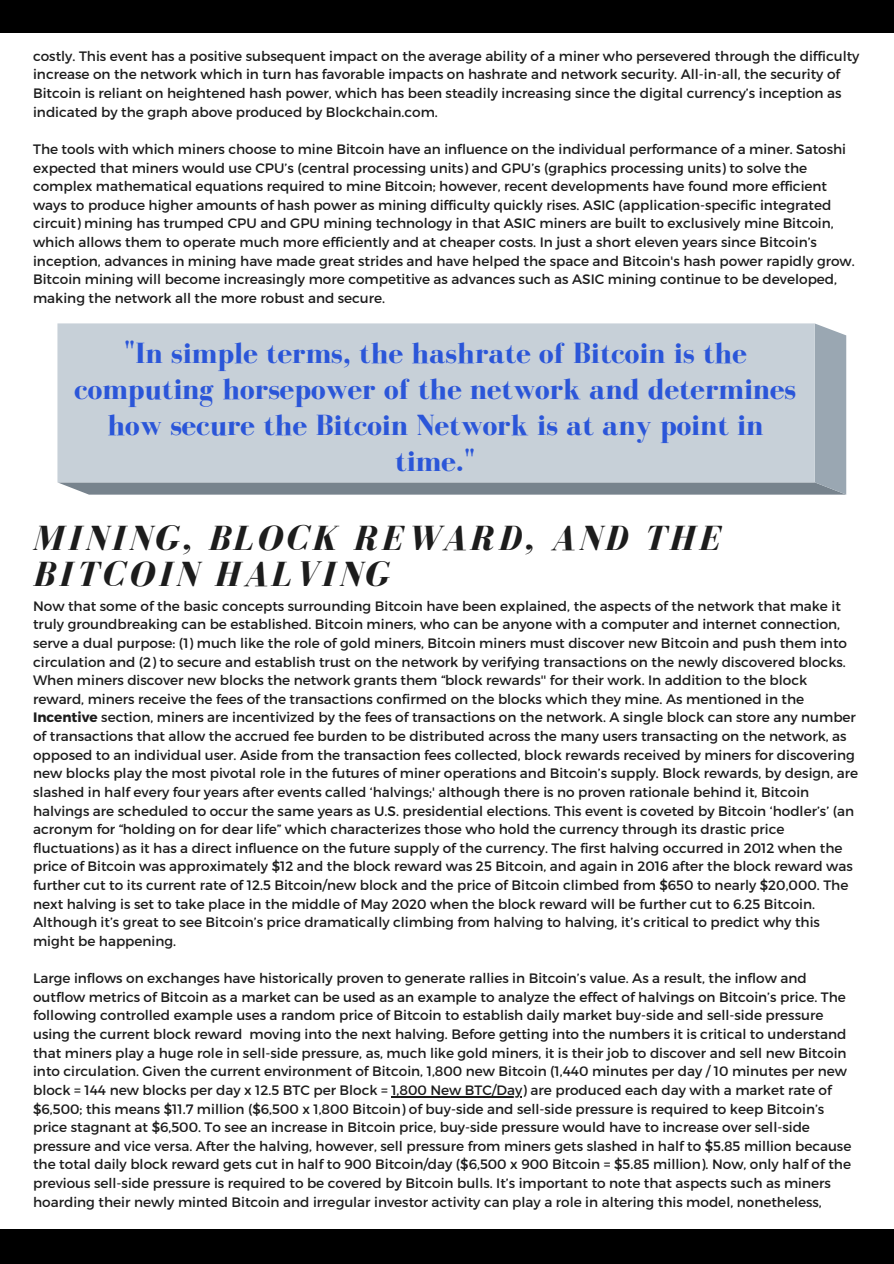
<style>
.page{position:relative;width:894px;height:1264px;background:#fff}
.page>*{position:absolute;margin:0;border:0;box-sizing:border-box;transform-origin:0 0}
.t1{font:italic 700 36px/36.2px "Bodoni FLF";letter-spacing:.1em;color:#1c1c1c}
.t2{font:700 30px/36px "Bodoni FLF";color:#2b56d8;text-align:center}
.t3{font:13.65px/18.6px "Montserrat";color:#1c1c1c}
.s1{font-weight:700}
</style>
<div class="page">
<hr style="left:391px;top:1096px;width:131px;height:1px;background:#1c1c1c">
<svg style="left:57px;top:323px;width:789px;height:171px;background:#8a96a0"></svg>
<div style="left:57px;top:323px;width:757px;height:159px;background:#c7d0d8"></div>
<div style="left:0;top:0;width:893px;height:32px;background:#000"></div>
<div style="left:0;top:1229px;width:893px;height:34px;background:#000"></div>
<p class="t3" style="left:33px;top:46px;width:827px">costly. This event has a positive subsequent impact on the average ability of a miner who persevered through the difficulty increase on the network which in turn has favorable impacts on hashrate and network security. All-in-all, the security of Bitcoin is reliant on heightened hash power, which has been steadily increasing since the digital currency’s inception as indicated by the graph above produced by Blockchain.com.</p>
<p class="t3" style="left:33px;top:139px;width:822px">The tools with which miners choose to mine Bitcoin have an influence on the individual performance of a miner. Satoshi expected that miners would use CPU’s (central processing units) and GPU’s (graphics processing units) to solve the complex mathematical equations required to mine Bitcoin; however, recent developments have found more efficient ways to produce higher amounts of hash power as mining difficulty quickly rises. ASIC (application-specific integrated circuit) mining has trumped CPU and GPU mining technology in that ASIC miners are built to exclusively mine Bitcoin, which allows them to operate much more efficiently and at cheaper costs. In just a short eleven years since Bitcoin’s inception, advances in mining have made great strides and have helped the space and Bitcoin's hash power rapidly grow.<br>Bitcoin mining will become increasingly more competitive as advances such as ASIC mining continue to be developed, making the network all the more robust and secure.</p>
<p class="t2" style="left:74px;top:335px;width:723px">"In simple terms, the hashrate of Bitcoin is the computing horsepower of the network and determines how secure the Bitcoin Network is at any point in time."</p>
<p class="t1" style="left:33px;top:520px;width:688px">MINING, BLOCK REWARD, AND THE<br>BITCOIN HALVING</p>
<p class="t3" style="left:33px;top:596px;width:826px">Now that some of the basic concepts surrounding Bitcoin have been explained, the aspects of the network that make it truly groundbreaking can be established. Bitcoin miners, who can be anyone with a computer and internet connection, serve a dual purpose: (1) much like the role of gold miners, Bitcoin miners must discover new Bitcoin and push them into circulation and (2) to secure and establish trust on the network by verifying transactions on the newly discovered blocks.<br>When miners discover new blocks the network grants them “block rewards'' for their work. In addition to the block reward, miners receive the fees of the transactions confirmed on the blocks which they mine. As mentioned in the <span class="s1">Incentive</span> section, miners are incentivized by the fees of transactions on the network. A single block can store any number of transactions that allow the accrued fee burden to be distributed across the many users transacting on the network, as opposed to an individual user. Aside from the transaction fees collected, block rewards received by miners for discovering new blocks play the most pivotal role in the futures of miner operations and Bitcoin’s supply. Block rewards, by design, are slashed in half every four years after events called ‘halvings;' although there is no proven rationale behind it, Bitcoin halvings are scheduled to occur the same years as U.S. presidential elections. This event is coveted by Bitcoin ‘hodler’s’ (an acronym for “holding on for dear life” which characterizes those who hold the currency through its drastic price fluctuations) as it has a direct influence on the future supply of the currency. The first halving occurred in 2012 when the price of Bitcoin was approximately $12 and the block reward was 25 Bitcoin, and again in 2016 after the block reward was further cut to its current rate of 12.5 Bitcoin/new block and the price of Bitcoin climbed from $650 to nearly $20,000. The next halving is set to take place in the middle of May 2020 when the block reward will be further cut to 6.25 Bitcoin.<br>Although it’s great to see Bitcoin’s price dramatically climbing from halving to halving, it’s critical to predict why this might be happening.</p>
<p class="t3" style="left:33px;top:968px;width:819px">Large inflows on exchanges have historically proven to generate rallies in Bitcoin’s value. As a result, the inflow and outflow metrics of Bitcoin as a market can be used as an example to analyze the effect of halvings on Bitcoin’s price. The following controlled example uses a random price of Bitcoin to establish daily market buy-side and sell-side pressure using the current block reward moving into the next halving. Before getting into the numbers it is critical to understand that miners play a huge role in sell-side pressure, as, much like gold miners, it is their job to discover and sell new Bitcoin into circulation. Given the current environment of Bitcoin, 1,800 new Bitcoin (1,440 minutes per day / 10 minutes per new block = 144 new blocks per day x 12.5 BTC per Block = 1,800 New BTC/Day) are produced each day with a market rate of $6,500; this means $11.7 million ($6,500 x 1,800 Bitcoin) of buy-side and sell-side pressure is required to keep Bitcoin’s price stagnant at $6,500. To see an increase in Bitcoin price, buy-side pressure would have to increase over sell-side pressure and vice versa. After the halving, however, sell pressure from miners gets slashed in half to $5.85 million because the total daily block reward gets cut in half to 900 Bitcoin/day ($6,500 x 900 Bitcoin = $5.85 million). Now, only half of the previous sell-side pressure is required to be covered by Bitcoin bulls. It’s important to note that aspects such as miners hoarding their newly minted Bitcoin and irregular investor activity can play a role in altering this model, nonetheless,</p>
</div>
